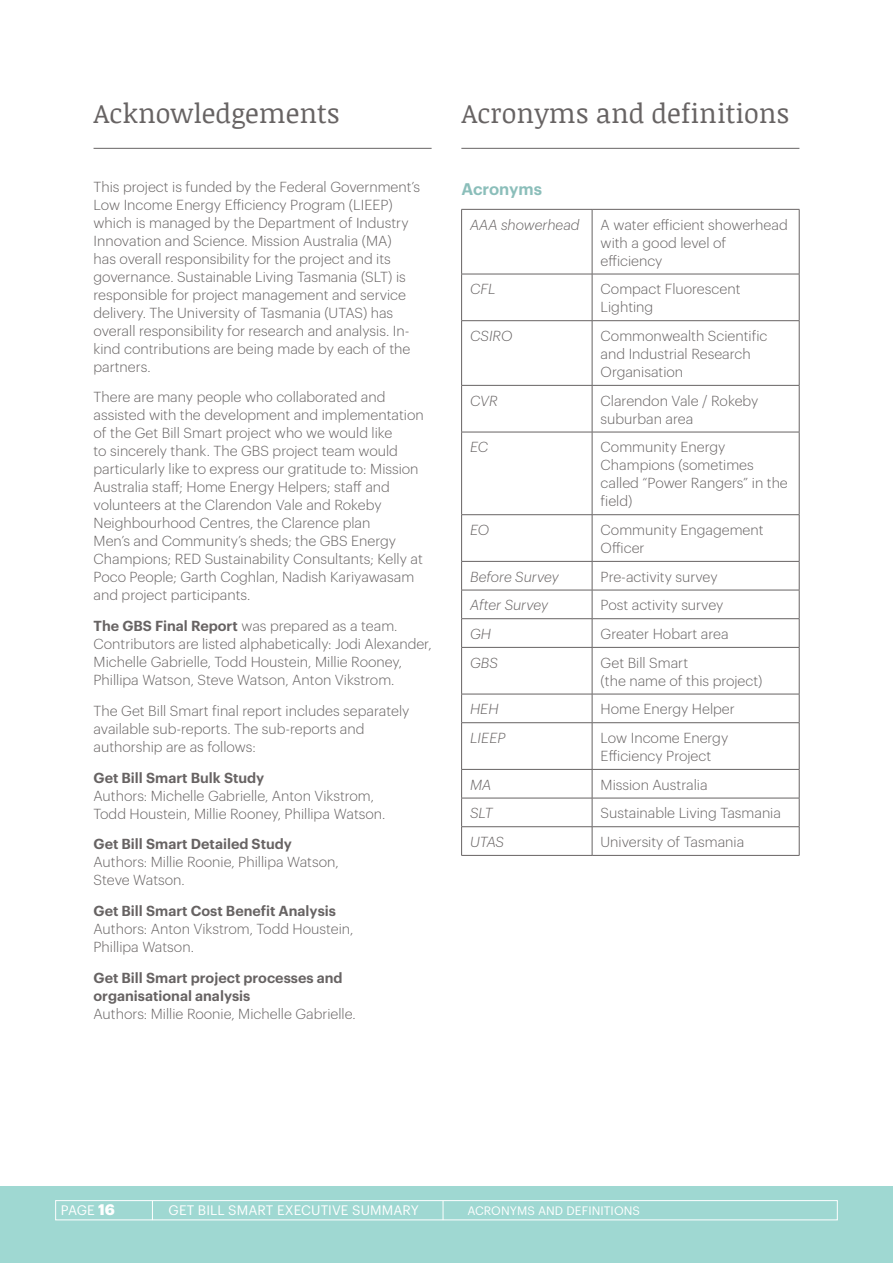
<style>
.page{position:relative;width:893px;height:1263px;background:#fff}
.page>*{position:absolute;margin:0;border:0;box-sizing:border-box;transform-origin:0 0}
.t1{font:27px "Noticia Text";color:#676363}
.t2{font:600 16.5px "Graphik";color:#8bbeba}
.t3{font:300 14.25px/18px "Graphik";color:#676363}
.t4{font:600 14.25px/18px "Graphik";color:#676363}
.t5{font:italic 300 14.25px "Graphik";color:#676363}
.t6{font:13.5px "Graphik";letter-spacing:.005em;color:#fff}
.t7{font:12px "Graphik";color:#fff}
.s1{font-weight:600}
.s2{font-weight:700;font-size:15px}
</style>
<div class="page">
<div style="left:0;top:1186px;width:893px;height:77px;background:#9fd8d2"></div>
<svg style="left:152px;top:1202px;width:1px;height:16px"></svg>
<svg style="left:443px;top:1202px;width:1px;height:16px"></svg>
<div style="left:55px;top:1200px;width:783px;height:20px;border:1px solid #fff"></div>
<hr style="left:94px;top:148px;width:338px;height:1px;background:#676363">
<hr style="left:461px;top:148px;width:338px;height:1px;background:#676363">
<hr style="left:592px;top:210px;width:1px;height:64px;background:#676363">
<hr style="left:461px;top:274px;width:131px;height:1px;background:#676363">
<hr style="left:592px;top:274px;width:207px;height:1px;background:#676363">
<hr style="left:592px;top:274px;width:1px;height:46px;background:#676363">
<hr style="left:461px;top:320px;width:131px;height:1px;background:#676363">
<hr style="left:592px;top:320px;width:207px;height:1px;background:#676363">
<hr style="left:592px;top:321px;width:1px;height:64px;background:#676363">
<hr style="left:461px;top:385px;width:131px;height:1px;background:#676363">
<hr style="left:592px;top:385px;width:207px;height:1px;background:#676363">
<hr style="left:592px;top:386px;width:1px;height:46px;background:#676363">
<hr style="left:461px;top:432px;width:131px;height:1px;background:#676363">
<hr style="left:592px;top:432px;width:207px;height:1px;background:#676363">
<hr style="left:592px;top:432px;width:1px;height:82px;background:#676363">
<hr style="left:461px;top:514px;width:131px;height:1px;background:#676363">
<hr style="left:592px;top:514px;width:207px;height:1px;background:#676363">
<hr style="left:592px;top:515px;width:1px;height:46px;background:#676363">
<hr style="left:461px;top:561px;width:131px;height:1px;background:#676363">
<hr style="left:592px;top:561px;width:207px;height:1px;background:#676363">
<hr style="left:461px;top:590px;width:131px;height:1px;background:#676363">
<hr style="left:592px;top:590px;width:207px;height:1px;background:#676363">
<hr style="left:461px;top:618px;width:131px;height:1px;background:#676363">
<hr style="left:592px;top:618px;width:207px;height:1px;background:#676363">
<svg style="left:592px;top:562px;width:1px;height:85px"></svg>
<hr style="left:461px;top:647px;width:131px;height:1px;background:#676363">
<hr style="left:592px;top:647px;width:207px;height:1px;background:#676363">
<hr style="left:592px;top:648px;width:1px;height:46px;background:#676363">
<hr style="left:461px;top:694px;width:131px;height:1px;background:#676363">
<hr style="left:592px;top:694px;width:207px;height:1px;background:#676363">
<svg style="left:592px;top:694px;width:1px;height:28px"></svg>
<hr style="left:461px;top:722px;width:131px;height:1px;background:#676363">
<hr style="left:592px;top:722px;width:207px;height:1px;background:#676363">
<hr style="left:592px;top:723px;width:1px;height:46px;background:#676363">
<hr style="left:461px;top:769px;width:131px;height:1px;background:#676363">
<hr style="left:592px;top:769px;width:207px;height:1px;background:#676363">
<hr style="left:461px;top:798px;width:131px;height:1px;background:#676363">
<hr style="left:592px;top:798px;width:207px;height:1px;background:#676363">
<hr style="left:461px;top:826px;width:131px;height:1px;background:#676363">
<hr style="left:592px;top:826px;width:207px;height:1px;background:#676363">
<svg style="left:592px;top:770px;width:1px;height:85px"></svg>
<hr style="left:461px;top:209px;width:131px;height:1px;background:#676363">
<hr style="left:461px;top:210px;width:1px;height:64px;background:#676363">
<hr style="left:592px;top:209px;width:207px;height:1px;background:#676363">
<hr style="left:799px;top:210px;width:1px;height:64px;background:#676363">
<hr style="left:461px;top:274px;width:1px;height:46px;background:#676363">
<hr style="left:799px;top:274px;width:1px;height:46px;background:#676363">
<hr style="left:461px;top:321px;width:1px;height:64px;background:#676363">
<hr style="left:799px;top:321px;width:1px;height:64px;background:#676363">
<hr style="left:461px;top:386px;width:1px;height:46px;background:#676363">
<hr style="left:799px;top:386px;width:1px;height:46px;background:#676363">
<hr style="left:461px;top:432px;width:1px;height:82px;background:#676363">
<hr style="left:799px;top:432px;width:1px;height:82px;background:#676363">
<hr style="left:461px;top:515px;width:1px;height:46px;background:#676363">
<hr style="left:799px;top:515px;width:1px;height:46px;background:#676363">
<svg style="left:461px;top:562px;width:1px;height:85px"></svg>
<svg style="left:799px;top:562px;width:1px;height:85px"></svg>
<hr style="left:461px;top:648px;width:1px;height:46px;background:#676363">
<hr style="left:799px;top:648px;width:1px;height:46px;background:#676363">
<svg style="left:461px;top:694px;width:1px;height:28px"></svg>
<svg style="left:799px;top:694px;width:1px;height:28px"></svg>
<hr style="left:461px;top:723px;width:1px;height:46px;background:#676363">
<hr style="left:799px;top:723px;width:1px;height:46px;background:#676363">
<svg style="left:461px;top:770px;width:1px;height:85px"></svg>
<svg style="left:799px;top:770px;width:1px;height:85px"></svg>
<hr style="left:461px;top:855px;width:131px;height:1px;background:#676363">
<hr style="left:592px;top:855px;width:207px;height:1px;background:#676363">
<h1 class="t1" style="left:94px;top:94px;width:248px">Acknowledgements</h1>
<p class="t3" style="left:94px;top:176px;width:328px">This project is funded by the Federal Government’s Low Income Energy Efficiency Program (LIEEP) which is managed by the Department of Industry Innovation and Science. Mission Australia (MA)<br>has overall responsibility for the project and its governance. Sustainable Living Tasmania (SLT) is responsible for project management and service delivery. The University of Tasmania (UTAS) has overall responsibility for research and analysis. In&shy;kind contributions are being made by each of the partners.</p>
<p class="t3" style="left:94px;top:387px;width:332px">There are many people who collaborated and assisted with the development and implementation of the Get Bill Smart project who we would like<br>to sincerely thank. The GBS project team would particularly like to express our gratitude to: Mission Australia staff; Home Energy Helpers; staff and volunteers at the Clarendon Vale and Rokeby Neighbourhood Centres, the Clarence plan<br>Men’s and Community’s sheds; the GBS Energy Champions; RED Sustainability Consultants; Kelly at Poco People; Garth Coghlan, Nadish Kariyawasam and project participants.</p>
<p class="t3" style="left:94px;top:616px;width:340px"><span class="s1">The GBS Final Report</span> was prepared as a team.<br>Contributors are listed alphabetically: Jodi Alexander, Michelle Gabrielle, Todd Houstein, Millie Rooney, Phillipa Watson, Steve Watson, Anton Vikstrom.</p>
<p class="t3" style="left:94px;top:701px;width:317px">The Get Bill Smart final report includes separately available sub-reports. The sub-reports and authorship are as follows:</p>
<p class="t4" style="left:94px;top:767px;width:172px">Get Bill Smart Bulk Study</p>
<p class="t3" style="left:94px;top:785px;width:293px">Authors: Michelle Gabrielle, Anton Vikstrom,<br>Todd Houstein, Millie Rooney, Phillipa Watson.</p>
<p class="t4" style="left:94px;top:834px;width:200px">Get Bill Smart Detailed Study</p>
<p class="t3" style="left:94px;top:852px;width:247px">Authors: Millie Roonie, Phillipa Watson,<br>Steve Watson.</p>
<p class="t4" style="left:94px;top:901px;width:244px">Get Bill Smart Cost Benefit Analysis</p>
<p class="t3" style="left:94px;top:919px;width:261px">Authors: Anton Vikstrom, Todd Houstein,<br>Phillipa Watson.</p>
<p class="t4" style="left:94px;top:967px;width:251px">Get Bill Smart project processes and organisational analysis</p>
<p class="t3" style="left:94px;top:1004px;width:264px">Authors: Millie Roonie, Michelle Gabrielle.</p>
<h1 class="t1" style="left:461px;top:94px;width:330px">Acronyms and definitions</h1>
<p class="t2" style="left:461px;top:176px;width:82px">Acronyms</p>
<p class="t5" style="left:470px;top:214px;width:111px">AAA showerhead</p>
<p class="t3" style="left:601px;top:214px;width:189px">A water efficient showerhead with a good level of efficiency</p>
<p class="t5" style="left:470px;top:279px;width:27px">CFL</p>
<p class="t3" style="left:601px;top:279px;width:141px">Compact Fluorescent<br>Lighting</p>
<p class="t5" style="left:470px;top:325px;width:44px">CSIRO</p>
<p class="t3" style="left:601px;top:326px;width:168px">Commonwealth Scientific and Industrial Research<br>Organisation</p>
<p class="t5" style="left:470px;top:390px;width:29px">CVR</p>
<p class="t3" style="left:601px;top:390px;width:159px">Clarendon Vale / Rokeby suburban area</p>
<p class="t5" style="left:470px;top:437px;width:20px">EC</p>
<p class="t3" style="left:601px;top:437px;width:189px">Community Energy<br>Champions (sometimes called “Power Rangers” in the field)</p>
<p class="t5" style="left:470px;top:519px;width:21px">EO</p>
<p class="t3" style="left:601px;top:520px;width:164px">Community Engagement<br>Officer</p>
<p class="t5" style="left:470px;top:566px;width:90px">Before Survey</p>
<p class="t3" style="left:601px;top:566px;width:119px">Pre-activity survey</p>
<p class="t5" style="left:470px;top:595px;width:80px">After Survey</p>
<p class="t3" style="left:601px;top:595px;width:124px">Post activity survey</p>
<p class="t5" style="left:470px;top:623px;width:23px">GH</p>
<p class="t3" style="left:601px;top:624px;width:130px">Greater Hobart area</p>
<p class="t5" style="left:470px;top:652px;width:29px">GBS</p>
<p class="t3" style="left:601px;top:652px;width:163px">Get Bill Smart<br>(the name of this project)</p>
<p class="t5" style="left:470px;top:699px;width:30px">HEH</p>
<p class="t3" style="left:601px;top:699px;width:136px">Home Energy Helper</p>
<p class="t5" style="left:470px;top:727px;width:37px">LIEEP</p>
<p class="t3" style="left:601px;top:728px;width:129px">Low Income Energy<br>Efficiency Project</p>
<p class="t5" style="left:470px;top:774px;width:23px">MA</p>
<p class="t3" style="left:601px;top:774px;width:108px">Mission Australia</p>
<p class="t5" style="left:470px;top:803px;width:24px">SLT</p>
<p class="t3" style="left:601px;top:803px;width:182px">Sustainable Living Tasmania</p>
<p class="t5" style="left:470px;top:831px;width:36px">UTAS</p>
<p class="t3" style="left:601px;top:832px;width:145px">University of Tasmania</p>
<p class="t6" style="left:61px;top:1200px;width:56px">PAGE <span class="s2">16</span></p>
<p class="t6" style="left:169px;top:1200px;width:252px">GET BILL SMART EXECUTIVE SUMMARY</p>
<p class="t7" style="left:467px;top:1201px;width:17px">ACRON</p>
<p class="t7" style="left:510px;top:1201px;width:38px">YMS AND</p>
<p class="t7" style="left:567px;top:1201px;width:30px">DEFINITIONS</p>
</div>
